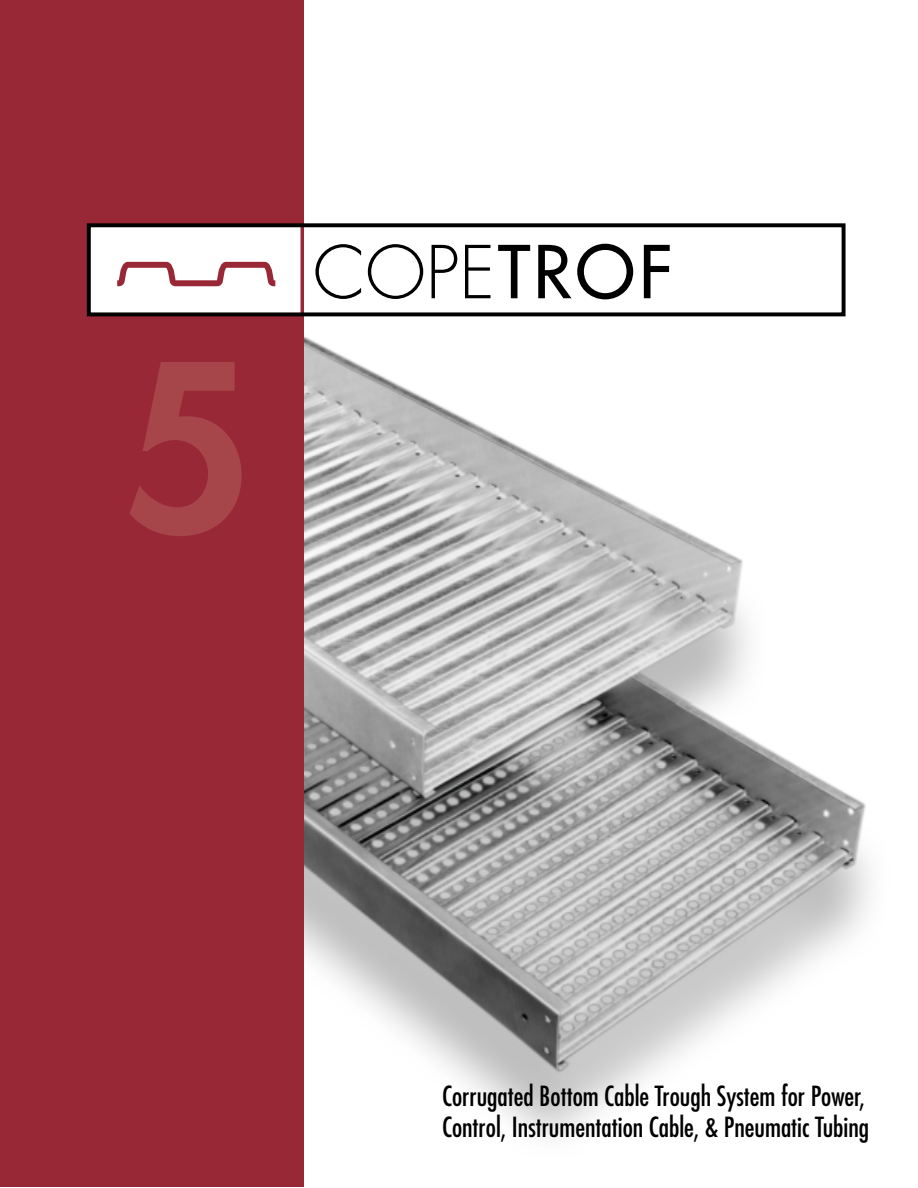
<style>
.page{position:relative;width:918px;height:1188px;background:#fff}
.page>*{position:absolute;margin:0;border:0;box-sizing:border-box;transform-origin:0 0}
.t1{font:800 225px "Futura";color:#a6454a}
.t2{font:300 70.8px "Futura";color:#000}
.t3{font:condensed 27px/31.5px "Futura";color:#000}
.s1{font-weight:400}
</style>
<div class="page">
<img style="left:303px;top:0;width:568px;height:1187px">
<div style="left:0;top:0;width:303px;height:1187px;background:#992836"></div>
<svg style="left:92px;top:228px;width:209px;height:83px;background:#f7eef0"></svg>
<hr style="left:301px;top:219px;width:3px;height:100px;background:#992836">
<div style="left:87px;top:223px;width:759px;height:93px;border:4px solid #000"></div>
<h1 class="t1" style="left:122px;top:341px;width:132px">5</h1>
<h2 class="t2" style="left:313px;top:240px;width:361px">COPE<span class="s1">TROF</span></h2>
<p class="t3" style="left:442px;top:1082px;width:429px">Corrugated Bottom Cable Trough System for Power,<br>Control, Instrumentation Cable, &amp; Pneumatic Tubing</p>
</div>
